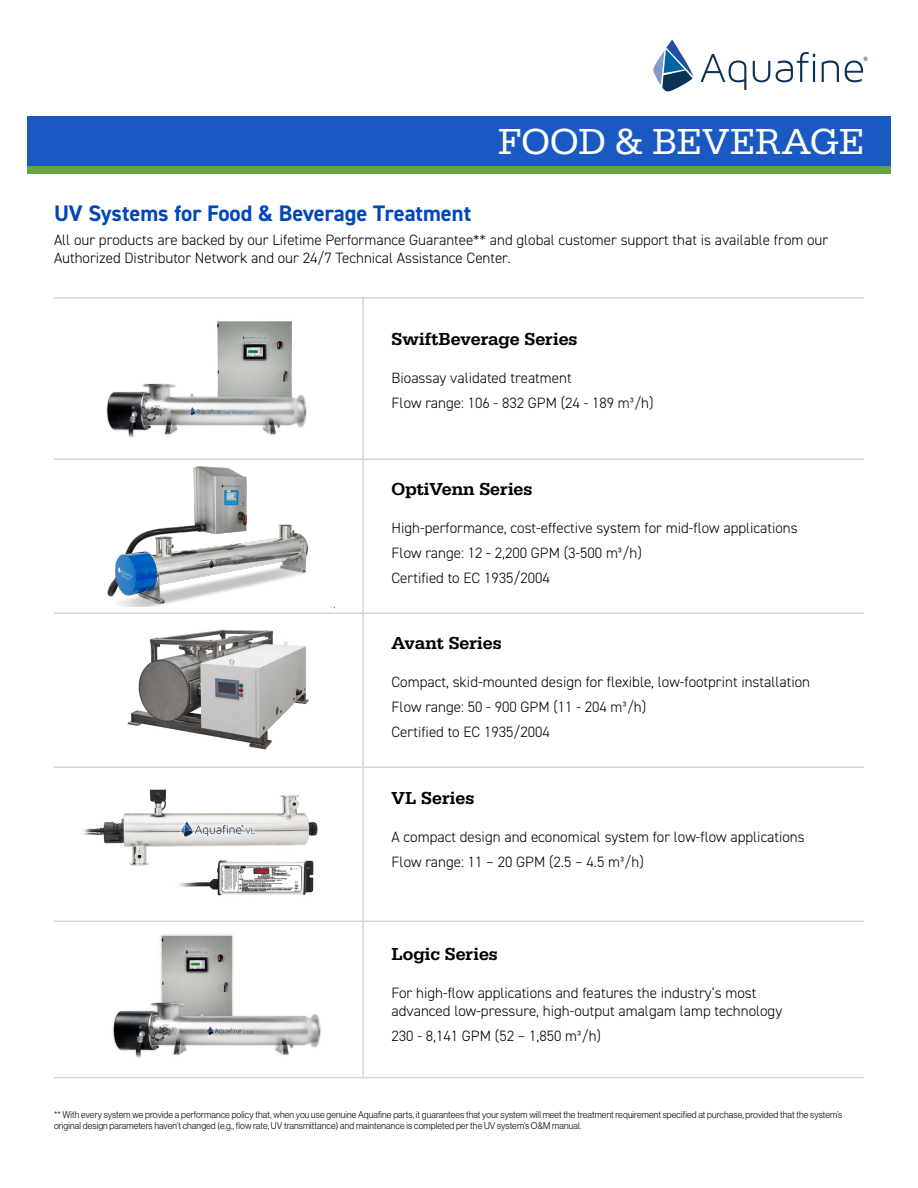
<style>
.page{position:relative;width:918px;height:1188px;background:#fff}
.page>*{position:absolute;margin:0;border:0;box-sizing:border-box;transform-origin:0 0}
.t1{font:37.5px "Serifa";color:#fff}
.H2___Heading_DIN_2014{font:700 22.5px "DIN2014";color:#0047ba}
.H3___Subhead_SERIFA{font:500 18px "Serifa";color:#000}
.P___Body_10_pt_DIN_2014{font:300 15px/18px "DIN2014";color:#000}
.P___References_NEUE_HAAS{font:9.6px/11.4px "N Haas Grotesk DS Pro 45 Lt";letter-spacing:.015em;color:#000;scale:.95 1}
</style>
<div class="page">
<div style="left:27px;top:116px;width:864px;height:54px;background:#1a59c1"></div>
<div style="left:27px;top:167px;width:864px;height:7px;background:#62a744"></div>
<img style="left:106px;top:321px;width:201px;height:117px">
<img style="left:107px;top:466px;width:228px;height:143px">
<img style="left:113px;top:607px;width:221px;height:143px">
<img style="left:62px;top:766px;width:304px;height:155px">
<img style="left:103px;top:909px;width:243px;height:149px">
<hr style="left:54px;top:458px;width:810px;height:2px;background:#d1d3d4">
<hr style="left:54px;top:612px;width:810px;height:2px;background:#d1d3d4">
<hr style="left:54px;top:767px;width:810px;height:1px;background:#d1d3d4">
<hr style="left:54px;top:921px;width:810px;height:1px;background:#d1d3d4">
<hr style="left:54px;top:1077px;width:810px;height:1px;background:#d1d3d4">
<hr style="left:54px;top:297px;width:810px;height:2px;background:#d1d3d4">
<hr style="left:362px;top:297px;width:2px;height:780px;background:#d1d3d4">
<svg style="left:700px;top:54px;width:46px;height:36px"></svg>
<svg style="left:753px;top:61px;width:17px;height:21px"></svg>
<svg style="left:776px;top:52px;width:39px;height:30px"></svg>
<svg style="left:822px;top:60px;width:17px;height:22px"></svg>
<svg style="left:653px;top:39px;width:40px;height:53px"></svg>
<svg style="left:845px;top:57px;width:23px;height:25px"></svg>
<h1 class="t1" style="left:498px;top:121px;width:367px">FOOD &amp; BEVERAGE</h1>
<h2 class="H2___Heading_DIN_2014" style="left:54px;top:198px;width:419px">UV Systems for Food &amp; Beverage Treatment</h2>
<p class="P___Body_10_pt_DIN_2014" style="left:54px;top:231px;width:776px">All our products are backed by our Lifetime Performance Guarantee** and global customer support that is available from our<br>Authorized Distributor Network and our 24/7 Technical Assistance Center.</p>
<h3 class="H3___Subhead_SERIFA" style="left:392px;top:328px;width:187px">SwiftBeverage Series</h3>
<p class="P___Body_10_pt_DIN_2014" style="left:392px;top:369px;width:182px">Bioassay validated treatment</p>
<p class="P___Body_10_pt_DIN_2014" style="left:392px;top:394px;width:264px">Flow range: 106 - 832 GPM (24 - 189 m³/h)</p>
<h3 class="H3___Subhead_SERIFA" style="left:392px;top:478px;width:142px">OptiVenn Series</h3>
<p class="P___Body_10_pt_DIN_2014" style="left:392px;top:519px;width:408px">High-performance, cost-effective system for mid-flow applications</p>
<p class="P___Body_10_pt_DIN_2014" style="left:392px;top:544px;width:252px">Flow range: 12 - 2,200 GPM (3-500 m³/h)</p>
<p class="P___Body_10_pt_DIN_2014" style="left:392px;top:569px;width:160px">Certified to EC 1935/2004</p>
<h3 class="H3___Subhead_SERIFA" style="left:392px;top:633px;width:112px">Avant Series</h3>
<p class="P___Body_10_pt_DIN_2014" style="left:392px;top:673px;width:420px">Compact, skid-mounted design for flexible, low-footprint installation</p>
<p class="P___Body_10_pt_DIN_2014" style="left:392px;top:698px;width:256px">Flow range: 50 - 900 GPM (11 - 204 m³/h)</p>
<p class="P___Body_10_pt_DIN_2014" style="left:392px;top:723px;width:160px">Certified to EC 1935/2004</p>
<h3 class="H3___Subhead_SERIFA" style="left:392px;top:787px;width:84px">VL Series</h3>
<p class="P___Body_10_pt_DIN_2014" style="left:392px;top:828px;width:415px">A compact design and economical system for low-flow applications</p>
<p class="P___Body_10_pt_DIN_2014" style="left:392px;top:852px;width:254px">Flow range: 11 – 20 GPM (2.5 – 4.5 m³/h)</p>
<h3 class="H3___Subhead_SERIFA" style="left:392px;top:943px;width:108px">Logic Series</h3>
<p class="P___Body_10_pt_DIN_2014" style="left:392px;top:984px;width:392px">For high-flow applications and features the industry’s most advanced low-pressure, high-output amalgam lamp technology</p>
<p class="P___Body_10_pt_DIN_2014" style="left:392px;top:1027px;width:211px">230 - 8,141 GPM (52 – 1,850 m³/h)</p>
<p class="P___References_NEUE_HAAS" style="left:54px;top:1109px;width:831px">** With every system we provide a performance policy that, when you use genuine Aquafine parts, it guarantees that your system will meet the treatment requirement specified at purchase, provided that the system’s original design parameters haven’t changed (e.g., flow rate, UV transmittance) and maintenance is completed per the UV system’s O&amp;M manual.</p>
</div>
